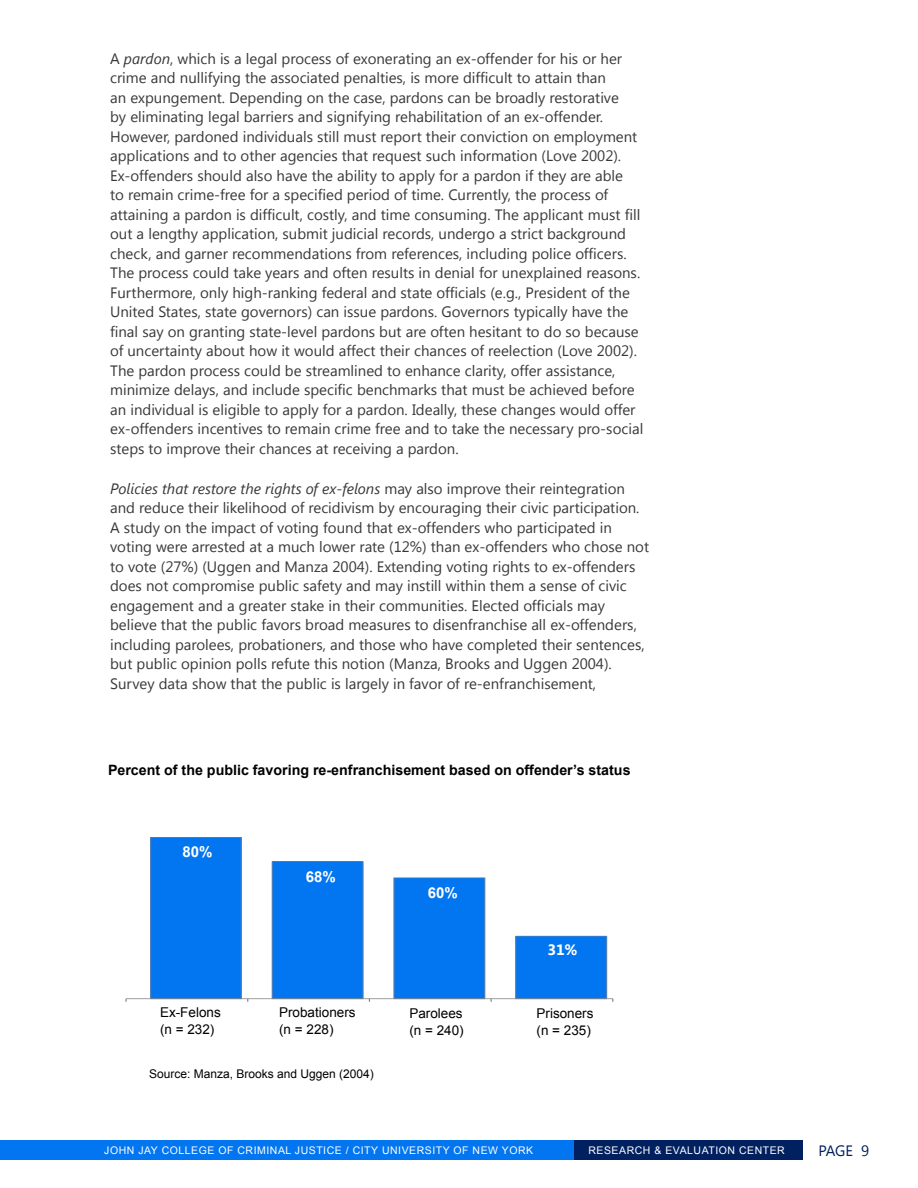
<style>
.page{position:relative;width:918px;height:1188px;background:#fff}
.page>*{position:absolute;margin:0;border:0;box-sizing:border-box;transform-origin:0 0}
.t1{font:15px/19.5px "Segoe UI";color:#383839}
.t2{font:700 15px "Arial";color:#fff}
.t3{font:15px "Segoe UI";color:#002060}
.t4{font:700 15px "Segoe UI";color:#fff}
.t5{font:700 14.25px "Arial";color:#000}
.t6{font:13.5px/16.2px "Arial";color:#000}
.t7{font:12px "Arial";color:#000}
.t8{font:10.5px "Arial";letter-spacing:.05em;color:#fff}
.s1{font-style:italic}
</style>
<div class="page">
<div style="left:574px;top:1141px;width:229px;height:19px;background:#002060"></div>
<div style="left:0;top:1141px;width:574px;height:19px;background:#0275f0"></div>
<div style="left:151px;top:837px;width:90px;height:162px;background:#0275f0"></div>
<div style="left:150px;top:837px;width:92px;height:162px;border:1px solid #4f81bd"></div>
<div style="left:272px;top:862px;width:91px;height:137px;background:#0275f0"></div>
<div style="left:272px;top:861px;width:91px;height:138px;border:1px solid #4f81bd"></div>
<div style="left:394px;top:878px;width:91px;height:121px;background:#0275f0"></div>
<div style="left:394px;top:877px;width:91px;height:122px;border:1px solid #4f81bd"></div>
<div style="left:516px;top:936px;width:91px;height:63px;background:#0275f0"></div>
<div style="left:515px;top:936px;width:92px;height:63px;border:1px solid #4f81bd"></div>
<hr style="left:126px;top:998px;width:487px;height:1px;background:#868686">
<p class="t1" style="left:110px;top:48px;width:535px">A <span class="s1">pardon</span>, which is a legal process of exonerating an ex-offender for his or her crime and nullifying the associated penalties, is more difficult to attain than<br>an expungement. Depending on the case, pardons can be broadly restorative<br>by eliminating legal barriers and signifying rehabilitation of an ex-offender.<br>However, pardoned individuals still must report their conviction on employment applications and to other agencies that request such information (Love 2002).<br>Ex-offenders should also have the ability to apply for a pardon if they are able<br>to remain crime-free for a specified period of time. Currently, the process of attaining a pardon is difficult, costly, and time consuming. The applicant must fill out a lengthy application, submit judicial records, undergo a strict background check, and garner recommendations from references, including police officers.<br>The process could take years and often results in denial for unexplained reasons.<br>Furthermore, only high-ranking federal and state officials (e.g., President of the United States, state governors) can issue pardons. Governors typically have the final say on granting state-level pardons but are often hesitant to do so because of uncertainty about how it would affect their chances of reelection (Love 2002).<br>The pardon process could be streamlined to enhance clarity, offer assistance, minimize delays, and include specific benchmarks that must be achieved before an individual is eligible to apply for a pardon. Ideally, these changes would offer ex-offenders incentives to remain crime free and to take the necessary pro-social steps to improve their chances at receiving a pardon.</p>
<p class="t1" style="left:110px;top:478px;width:541px"><span class="s1">Policies that restore the rights of ex-felons</span> may also improve their reintegration and reduce their likelihood of recidivism by encouraging their civic participation.<br>A study on the impact of voting found that ex-offenders who participated in voting were arrested at a much lower rate (12%) than ex-offenders who chose not to vote (27%) (Uggen and Manza 2004). Extending voting rights to ex-offenders does not compromise public safety and may instill within them a sense of civic engagement and a greater stake in their communities. Elected officials may believe that the public favors broad measures to disenfranchise all ex-offenders, including parolees, probationers, and those who have completed their sentences, but public opinion polls refute this notion (Manza, Brooks and Uggen 2004).<br>Survey data show that the public is largely in favor of re-enfranchisement,</p>
<p class="t5" style="left:108px;top:761px;width:524px">Percent of the public favoring re-enfranchisement based on offender’s status</p>
<p class="t2" style="left:182px;top:841px;width:32px">80%</p>
<p class="t2" style="left:306px;top:867px;width:32px">68%</p>
<p class="t2" style="left:428px;top:883px;width:32px">60%</p>
<p class="t4" style="left:547px;top:939px;width:32px">31%</p>
<p class="t6" style="left:160px;top:1005px;width:62px">Ex-Felons (n = 232)</p>
<p class="t6" style="left:279px;top:1005px;width:78px">Probationers (n = 228)</p>
<p class="t6" style="left:409px;top:1006px;width:56px">Parolees (n = 240)</p>
<p class="t6" style="left:537px;top:1006px;width:59px">Prisoners (n = 235)</p>
<p class="t7" style="left:149px;top:1066px;width:226px">Source: Manza, Brooks and Uggen (2004)</p>
<p class="t8" style="left:104px;top:1144px;width:430px">JOHN JAY COLLEGE OF CRIMINAL JUSTICE / CITY UNIVERSITY OF NEW YORK</p>
<p class="t8" style="left:588px;top:1144px;width:198px">RESEARCH &amp; EVALUATION CENTER</p>
<p class="t3" style="left:819px;top:1141px;width:52px">PAGE 9</p>
</div>
